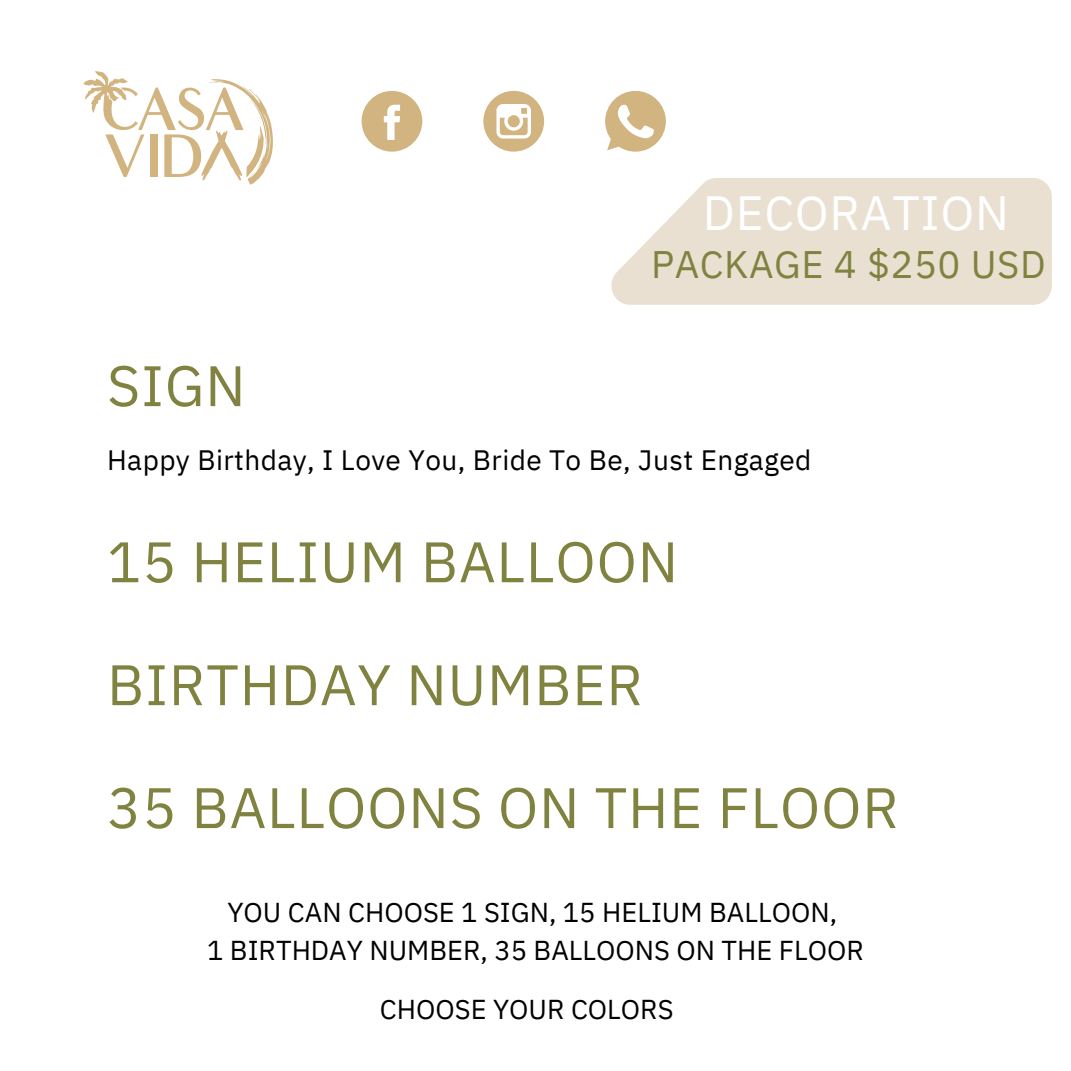
<style>
.page{position:relative;width:1071px;height:1071px;background:#fff}
.page>*{position:absolute;margin:0;border:0;box-sizing:border-box;transform-origin:0 0}
.t1{font:57.05px "IBM Plex Sans";letter-spacing:.015em;color:#808240}
.t2{font:47.95px "IBM Plex Sans";letter-spacing:.015em;color:#fff}
.t3{font:38.32px "IBM Plex Sans";letter-spacing:.015em;color:#808240}
.t4{font:28px "IBM Plex Sans";letter-spacing:.015em;color:#000}
.t5{font:27.3px/38.1px "IBM Plex Sans";color:#000;text-align:center}
</style>
<div class="page">
<svg style="left:83px;top:71px;width:190px;height:114px"></svg>
<svg style="left:362px;top:91px;width:60px;height:61px"></svg>
<svg style="left:483px;top:91px;width:61px;height:61px"></svg>
<svg style="left:611px;top:178px;width:441px;height:127px;background:#ebe3d5"></svg>
<svg style="left:605px;top:91px;width:61px;height:61px"></svg>
<h2 class="t2" style="left:703px;top:181px;width:308px">DECORATION</h2>
<h1 class="t1" style="left:107px;top:348px;width:140px">SIGN</h1>
<h3 class="t3" style="left:651px;top:239px;width:396px">PACKAGE 4 $250 USD</h3>
<p class="t4" style="left:107px;top:442px;width:706px">Happy Birthday, I Love You, Bride To Be, Just Engaged</p>
<h1 class="t1" style="left:107px;top:524px;width:573px">15 HELIUM BALLOON</h1>
<h1 class="t1" style="left:107px;top:647px;width:537px">BIRTHDAY NUMBER</h1>
<h1 class="t1" style="left:107px;top:770px;width:793px">35 BALLOONS ON THE FLOOR</h1>
<p class="t5" style="left:207px;top:893px;width:658px">YOU CAN CHOOSE 1 SIGN, 15 HELIUM BALLOON,<br>1 BIRTHDAY NUMBER, 35 BALLOONS ON THE FLOOR</p>
<p class="t5" style="left:380px;top:990px;width:295px">CHOOSE YOUR COLORS</p>
</div>
